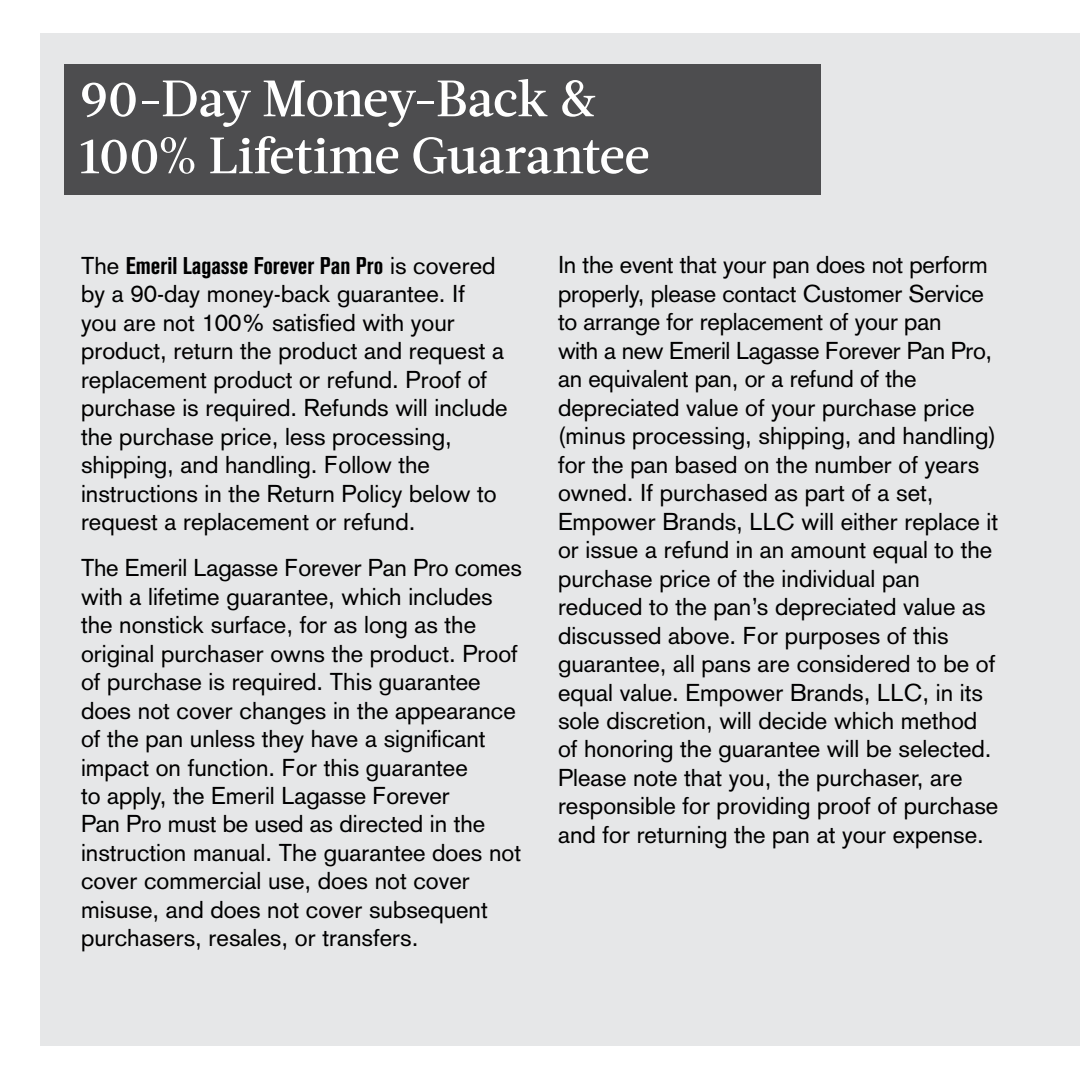
<style>
.page{position:relative;width:1080px;height:1080px;background:#fff}
.page>*{position:absolute;margin:0;border:0;box-sizing:border-box;transform-origin:0 0}
.t1{font:500 51px/57px "Acta";letter-spacing:-.01em;color:#fff}
.t2{font:24px/28.5px "Akzidenz Grotesk";color:#000}
.t3{font:700 condensed 24px "Akzidenz Grotesk BQ";color:#000}
.s1{font-family:"Akzidenz Grotesk";font-weight:400;font-stretch:normal}
</style>
<div class="page">
<div style="left:40px;top:34px;width:1040px;height:1012px;background:#e6e7e8"></div>
<div style="left:65px;top:64px;width:756px;height:130px;background:#4d4d4f"></div>
<h1 class="t1" style="left:80px;top:70px;width:572px">90-Day Money-Back &amp;<br>100% Lifetime Guarantee</h1>
<p class="t3" style="left:81px;top:252px;width:416px"><span class="s1">The</span> Emeril Lagasse Forever Pan Pro <span class="s1">is covered</span></p>
<p class="t2" style="left:81px;top:280px;width:428px">by a 90-day money-back guarantee. If<br>you are not 100% satisfied with your product, return the product and request a replacement product or refund. Proof of purchase is required. Refunds will include the purchase price, less processing, shipping, and handling. Follow the instructions in the Return Policy below to request a replacement or refund.</p>
<p class="t2" style="left:81px;top:553px;width:442px">The Emeril Lagasse Forever Pan Pro comes with a lifetime guarantee, which includes the nonstick surface, for as long as the original purchaser owns the product. Proof of purchase is required. This guarantee does not cover changes in the appearance of the pan unless they have a significant impact on function. For this guarantee<br>to apply, the Emeril Lagasse Forever<br>Pan Pro must be used as directed in the instruction manual. The guarantee does not cover commercial use, does not cover misuse, and does not cover subsequent purchasers, resales, or transfers.</p>
<p class="t2" style="left:558px;top:251px;width:442px">In the event that your pan does not perform properly, please contact Customer Service to arrange for replacement of your pan<br>with a new Emeril Lagasse Forever Pan Pro, an equivalent pan, or a refund of the depreciated value of your purchase price (minus processing, shipping, and handling) for the pan based on the number of years owned. If purchased as part of a set, Empower Brands, LLC will either replace it or issue a refund in an amount equal to the purchase price of the individual pan reduced to the pan’s depreciated value as discussed above. For purposes of this guarantee, all pans are considered to be of equal value. Empower Brands, LLC, in its sole discretion, will decide which method of honoring the guarantee will be selected.<br>Please note that you, the purchaser, are responsible for providing proof of purchase and for returning the pan at your expense.</p>
</div>
